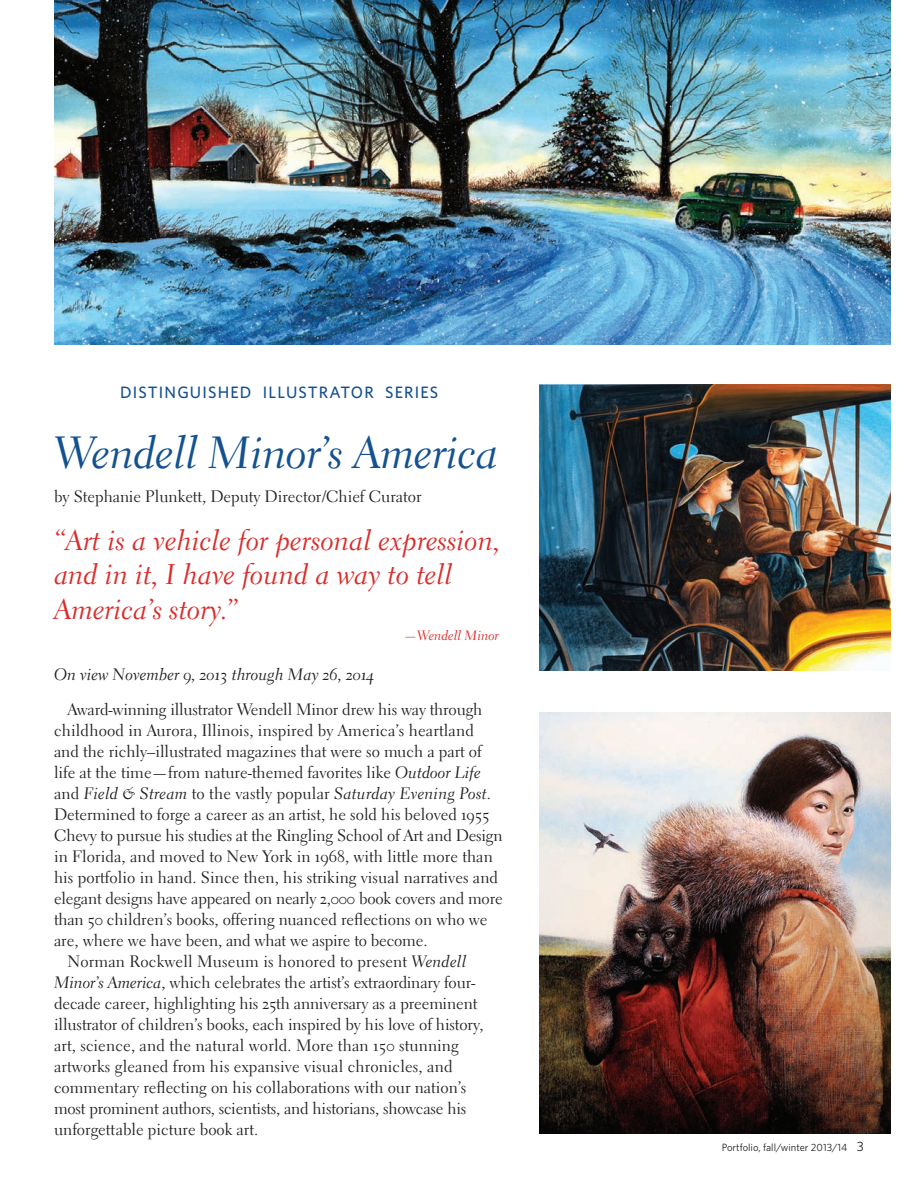
<style>
.page{position:relative;width:918px;height:1188px;background:#fff}
.page>*{position:absolute;margin:0;border:0;box-sizing:border-box;transform-origin:0 0}
.t1{font:45px "Electra LH Cursive Os F";letter-spacing:-.01em;color:#145190}
.t2{font:28.5px/34.2px "Electra LH Cursive Os F";color:#da2c2b}
.t3{font:16.5px/21px "Electra LH Regular Os F";color:#231f20}
.t4{font:16.5px "Electra LH Cursive";letter-spacing:.01em;color:#231f20}
.t5{font:16.5px "Electra LH Cursive Os F";color:#231f20}
.t6{font:500 16.5px "Whitney";letter-spacing:.07em;color:#145190}
.t7{font:13.5px "Electra LH Cursive Os F";color:#da2c2b}
.t8{font:10.5px "Whitney";color:#231f20}
.s1{font-family:"Electra LH Cursive"}
.s2{font-family:"Electra LH Regular Os F"}
.s3{font-size:13.5px}
</style>
<div class="page">
<img style="left:54px;top:0;width:837px;height:344px">
<img style="left:540px;top:385px;width:351px;height:286px">
<img style="left:540px;top:712px;width:351px;height:422px">
<p class="t6" style="left:120px;top:382px;width:320px">DISTINGUISHED ILLUSTRATOR SERIES</p>
<h1 class="t1" style="left:54px;top:425px;width:446px">Wendell Minor’s America</h1>
<p class="t3" style="left:54px;top:486px;width:369px">by Stephanie Plunkett, Deputy Director/Chief Curator</p>
<h2 class="t2" style="left:54px;top:523px;width:448px">“Art is a vehicle for personal expression, and in it, I have found a way to tell<br>America’s story.”</h2>
<p class="t7" style="left:404px;top:627px;width:97px">—Wendell Minor</p>
<p class="t5" style="left:54px;top:664px;width:322px">On view November 9, 2013 through May 26, 2014</p>
<p class="t3" style="left:54px;top:698px;width:430px;text-indent:13px">Award-winning illustrator Wendell Minor drew his way through childhood in Aurora, Illinois, inspired by America’s heartland and the richly–illustrated magazines that were so much a part of life at the time—from nature-themed favorites like <span class="s1">Outdoor Life</span></p>
<p class="t4" style="left:54px;top:783px;width:438px"><span class="s2">and</span> Field &amp; Stream <span class="s2">to the vastly popular</span> Saturday Evening Post<span class="s2">.</span></p>
<p class="t3" style="left:54px;top:803px;width:437px">Determined to forge a career as an artist, he sold his beloved 1955</p>
<p class="t3" style="left:54px;top:824px;width:450px">Chevy to pursue his studies at the Ringling School of Art and Design</p>
<p class="t3" style="left:54px;top:845px;width:440px">in Florida, and moved to New York in 1968, with little more than</p>
<p class="t3" style="left:54px;top:866px;width:446px">his portfolio in hand. Since then, his striking visual narratives and</p>
<p class="t3" style="left:54px;top:887px;width:450px">elegant designs have appeared on nearly 2,000 book covers and more</p>
<p class="t3" style="left:54px;top:908px;width:435px">than 50 children’s books, offering nuanced reflections on who we</p>
<p class="t3" style="left:54px;top:929px;width:375px">are, where we have been, and what we aspire to become.</p>
<p class="t3" style="left:67px;top:951px;width:400px">Norman Rockwell Museum is honored to present <span class="s1">Wendell</span></p>
<p class="t3" style="left:54px;top:972px;width:423px"><span class="s1">Minor’s America</span>, which celebrates the artist’s extraordinary four-</p>
<p class="t3" style="left:54px;top:993px;width:425px">decade career, highlighting his 25th anniversary as a preeminent</p>
<p class="t3" style="left:54px;top:1014px;width:431px">illustrator of children’s books, each inspired by his love of history,</p>
<p class="t3" style="left:54px;top:1035px;width:406px">art, science, and the natural world. More than 150 stunning</p>
<p class="t3" style="left:54px;top:1056px;width:400px">artworks gleaned from his expansive visual chronicles, and</p>
<p class="t3" style="left:54px;top:1077px;width:414px">commentary reflecting on his collaborations with our nation’s</p>
<p class="t3" style="left:54px;top:1098px;width:414px">most prominent authors, scientists, and historians, showcase his</p>
<p class="t3" style="left:54px;top:1119px;width:206px">unforgettable picture book art.</p>
<p class="t8" style="left:722px;top:1141px;width:144px">Portfolio, fall/winter 2013/14 <span class="s3">3</span></p>
</div>
